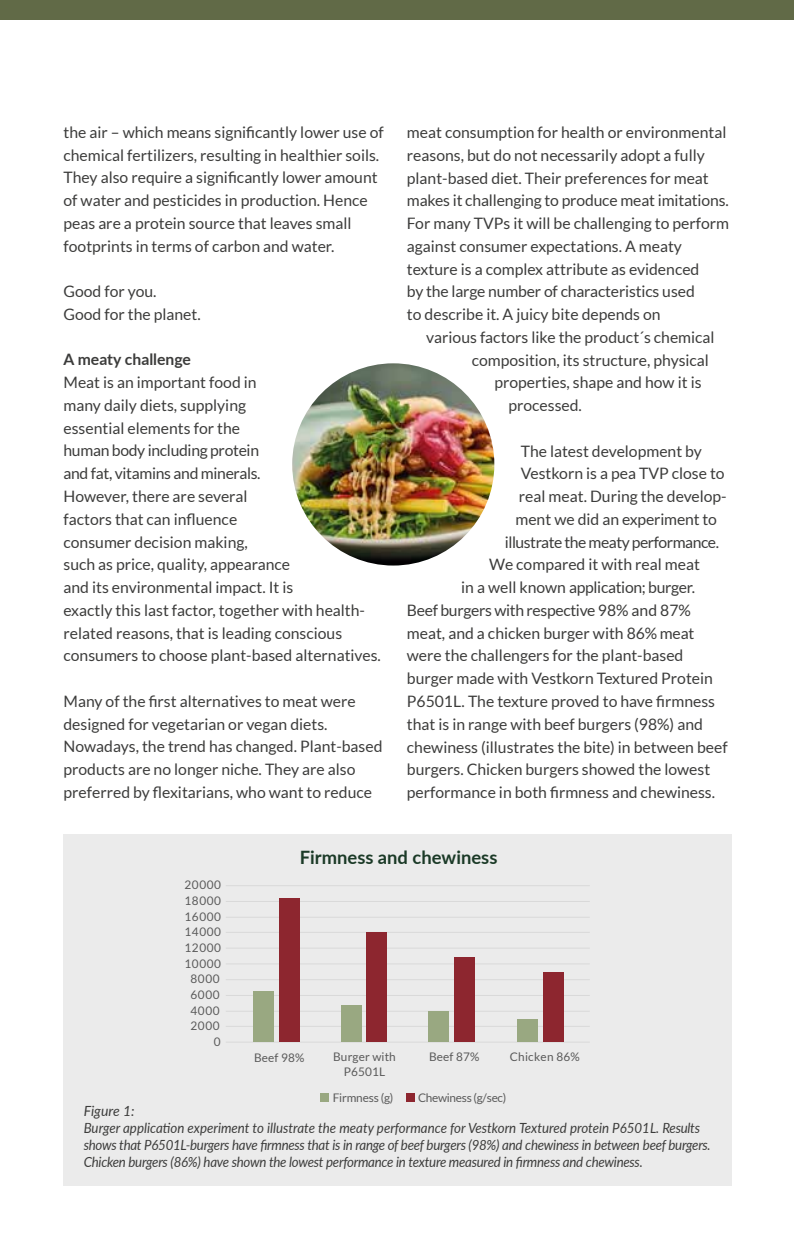
<style>
.page{position:relative;width:794px;height:1241px;background:#fff}
.page>*{position:absolute;margin:0;border:0;box-sizing:border-box;transform-origin:0 0}
.t1{font:700 18.38px "Lato";color:#1b3a27}
.t2{font:15.75px/22.8px "Lato";color:#3c3c3b}
.t3{font:15.75px "Lato";letter-spacing:-.02em;color:#3c3c3b}
.t4{font:15.75px "Lato";letter-spacing:-.03em;color:#3c3c3b}
.t5{font:700 15.75px "Lato";color:#3c3c3b}
.t6{font:italic 14px/16.8px "Lato";letter-spacing:-.02em;color:#3c3c3b}
.t7{font:11.9px/14.2px "Lato";letter-spacing:.02em;color:#5a5a5a;text-align:center}
.t8{font:11.9px "Lato";letter-spacing:-.025em;color:#5a5a5a}
.t9{font:11.9px "Lato";letter-spacing:-.015em;color:#5a5a5a}
</style>
<div class="page">
<div style="left:0;top:0;width:794px;height:20px;background:#616a47"></div>
<div style="left:63px;top:833px;width:668px;height:351px;background:#ebebeb"></div>
<hr style="left:226px;top:1025px;width:364px;height:1px;background:#d9d9d9">
<hr style="left:226px;top:1010px;width:364px;height:1px;background:#d9d9d9">
<hr style="left:226px;top:994px;width:364px;height:1px;background:#d9d9d9">
<hr style="left:226px;top:979px;width:364px;height:1px;background:#d9d9d9">
<hr style="left:226px;top:963px;width:364px;height:1px;background:#d9d9d9">
<hr style="left:226px;top:947px;width:364px;height:1px;background:#d9d9d9">
<hr style="left:226px;top:931px;width:364px;height:1px;background:#d9d9d9">
<hr style="left:226px;top:916px;width:364px;height:1px;background:#d9d9d9">
<hr style="left:226px;top:900px;width:364px;height:1px;background:#d9d9d9">
<hr style="left:226px;top:885px;width:364px;height:1px;background:#d9d9d9">
<hr style="left:226px;top:1041px;width:364px;height:1px;background:#d9d9d9">
<div style="left:320px;top:1093px;width:8px;height:8px;background:#99a881"></div>
<div style="left:406px;top:1093px;width:8px;height:8px;background:#8d262f"></div>
<div style="left:254px;top:991px;width:20px;height:50px;background:#99a881"></div>
<div style="left:279px;top:898px;width:21px;height:143px;background:#8d262f"></div>
<div style="left:341px;top:1004px;width:20px;height:37px;background:#99a881"></div>
<div style="left:366px;top:932px;width:21px;height:109px;background:#8d262f"></div>
<div style="left:428px;top:1011px;width:21px;height:30px;background:#99a881"></div>
<div style="left:454px;top:957px;width:21px;height:84px;background:#8d262f"></div>
<div style="left:517px;top:1019px;width:20px;height:22px;background:#99a881"></div>
<div style="left:543px;top:971px;width:20px;height:70px;background:#8d262f"></div>
<img style="left:292px;top:363px;width:202px;height:202px;border-radius:101px">
<p class="t2" style="left:64px;top:121px;width:322px">the air – which means significantly lower use of chemical fertilizers, resulting in healthier soils.<br>They also require a significantly lower amount of water and pesticides in production. Hence peas are a protein source that leaves small footprints in terms of carbon and water.</p>
<p class="t2" style="left:64px;top:280px;width:139px">Good for you.<br>Good for the planet.</p>
<p class="t5" style="left:64px;top:348px;width:129px">A meaty challenge</p>
<p class="t2" style="left:64px;top:371px;width:319px">Meat is an important food in<br>many daily diets, supplying<br>essential elements for the<br>human body including protein<br>and fat, vitamins and minerals.<br>However, there are several<br>factors that can influence<br>consumer decision making,<br>such as price, quality, appearance<br>and its environmental impact. It is<br>exactly this last factor, together with health&shy;related reasons, that is leading conscious consumers to choose plant-based alternatives.</p>
<p class="t2" style="left:64px;top:689px;width:320px">Many of the first alternatives to meat were designed for vegetarian or vegan diets.<br>Nowadays, the trend has changed. Plant-based products are no longer niche. They are also preferred by flexitarians, who want to reduce</p>
<p class="t2" style="left:407px;top:121px;width:324px">meat consumption for health or environmental reasons, but do not necessarily adopt a fully plant-based diet. Their preferences for meat makes it challenging to produce meat imitations.<br>For many TVPs it will be challenging to perform against consumer expectations. A meaty texture is a complex attribute as evidenced<br>by the large number of characteristics used<br>to describe it. A juicy bite depends on</p>
<p class="t2" style="left:426px;top:325px;width:290px">various factors like the product´s chemical</p>
<p class="t2" style="left:472px;top:348px;width:239px">composition, its structure, physical</p>
<p class="t2" style="left:494px;top:371px;width:209px">properties, shape and how it is</p>
<p class="t2" style="left:508px;top:394px;width:75px">processed.</p>
<p class="t2" style="left:521px;top:439px;width:183px">The latest development by</p>
<p class="t2" style="left:521px;top:462px;width:205px">Vestkorn is a pea TVP close to</p>
<p class="t2" style="left:519px;top:485px;width:209px">real meat. During the develop-</p>
<p class="t2" style="left:515px;top:507px;width:203px">ment we did an experiment to</p>
<p class="t4" style="left:505px;top:533px;width:216px">illustrate the meaty performance.</p>
<p class="t2" style="left:489px;top:553px;width:212px">We compared it with real meat</p>
<p class="t3" style="left:461px;top:578px;width:235px">in a well known application; burger.</p>
<p class="t3" style="left:407px;top:601px;width:285px">Beef burgers with respective 98% and 87%</p>
<p class="t2" style="left:407px;top:621px;width:289px">meat, and a chicken burger with 86% meat</p>
<p class="t2" style="left:407px;top:644px;width:278px">were the challengers for the plant-based</p>
<p class="t2" style="left:407px;top:667px;width:307px">burger made with Vestkorn Textured Protein</p>
<p class="t2" style="left:407px;top:689px;width:310px">P6501L. The texture proved to have firmness</p>
<p class="t2" style="left:407px;top:712px;width:297px">that is in range with beef burgers (98%) and</p>
<p class="t2" style="left:407px;top:735px;width:322px">chewiness (illustrates the bite) in between beef</p>
<p class="t2" style="left:407px;top:758px;width:305px">burgers. Chicken burgers showed the lowest</p>
<p class="t2" style="left:407px;top:780px;width:310px">performance in both firmness and chewiness.</p>
<p class="t7" style="left:184px;top:877px;width:38px">20000</p>
<p class="t7" style="left:184px;top:893px;width:38px">18000</p>
<p class="t7" style="left:184px;top:908px;width:38px">16000</p>
<p class="t7" style="left:184px;top:924px;width:38px">14000</p>
<p class="t7" style="left:184px;top:940px;width:38px">12000</p>
<p class="t7" style="left:184px;top:956px;width:38px">10000</p>
<p class="t7" style="left:190px;top:971px;width:31px">8000</p>
<p class="t7" style="left:190px;top:987px;width:31px">6000</p>
<p class="t7" style="left:190px;top:1002px;width:31px">4000</p>
<p class="t7" style="left:190px;top:1018px;width:31px">2000</p>
<p class="t7" style="left:214px;top:1034px;width:8px">0</p>
<p class="t1" style="left:300px;top:843px;width:199px">Firmness and chewiness</p>
<p class="t7" style="left:254px;top:1049px;width:52px">Beef 98%</p>
<p class="t7" style="left:333px;top:1049px;width:64px">Burger with<br>P6501L</p>
<p class="t7" style="left:429px;top:1049px;width:52px">Beef 87%</p>
<p class="t7" style="left:510px;top:1049px;width:72px">Chicken 86%</p>
<p class="t9" style="left:333px;top:1090px;width:62px">Firmness (g)</p>
<p class="t8" style="left:418px;top:1090px;width:90px">Chewiness (g/sec)</p>
<p class="t6" style="left:84px;top:1101px;width:628px">Figure 1:<br>Burger application experiment to illustrate the meaty performance for Vestkorn Textured protein P6501L. Results shows that P6501L-burgers have firmness that is in range of beef burgers (98%) and chewiness in between beef burgers.<br>Chicken burgers (86%) have shown the lowest performance in texture measured in firmness and chewiness.</p>
</div>
